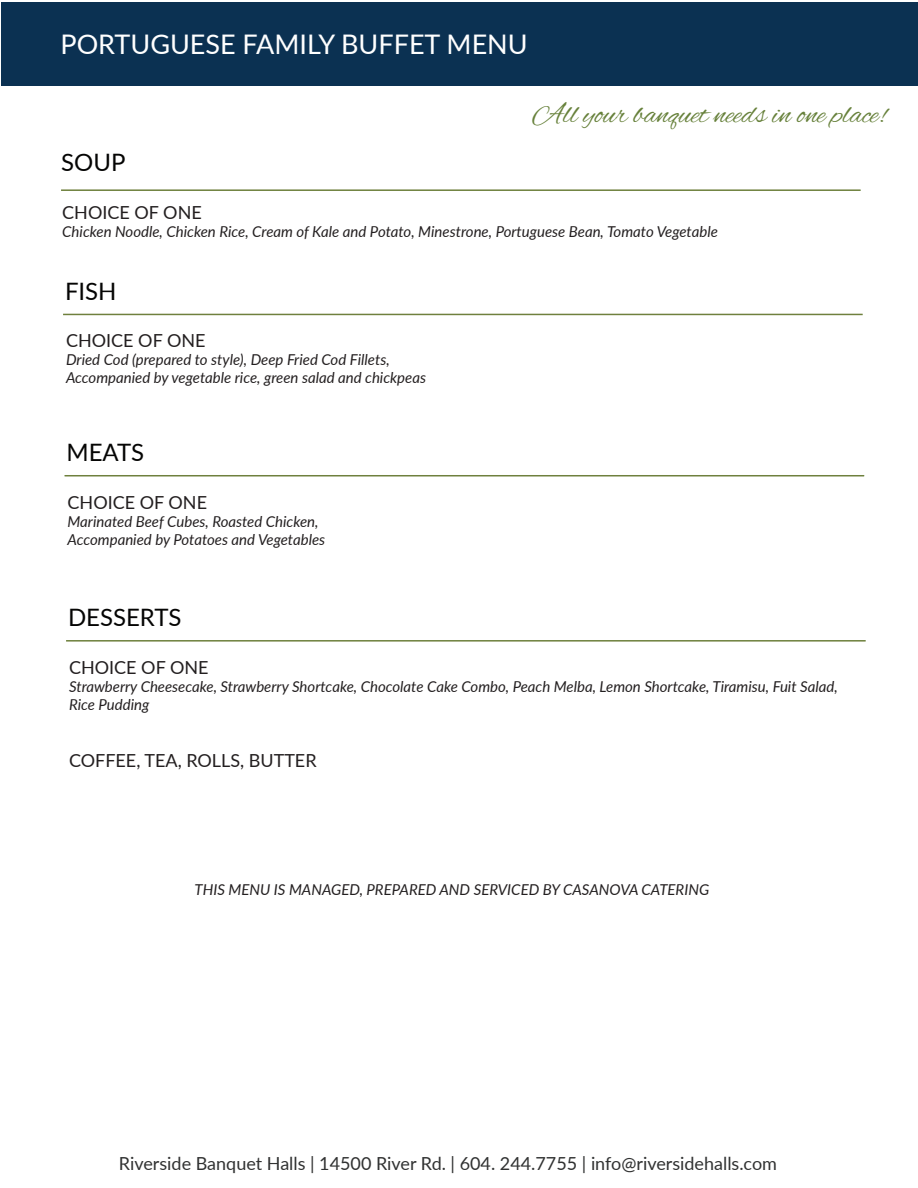
<style>
.page{position:relative;width:918px;height:1188px;background:#fff}
.page>*{position:absolute;margin:0;border:0;box-sizing:border-box;transform-origin:0 0}
.t1{font:30px "Alex Brush";color:#67813b}
.t2{font:27px "Lato";color:#fff}
.t3{font:24px "Lato";color:#050504}
.t4{font:18px "Lato";color:#313232}
.t5{font:18px "Lato";color:#231f20}
.t6{font:italic 15px/18px "Lato";color:#231f20}
</style>
<div class="page">
<div style="left:2px;top:2px;width:916px;height:84px;background:#0b3152"></div>
<hr style="left:61px;top:189px;width:800px;height:2px;background:#6f803d">
<hr style="left:63px;top:314px;width:800px;height:1px;background:#6f803d">
<hr style="left:65px;top:475px;width:799px;height:1px;background:#6f803d">
<hr style="left:66px;top:640px;width:800px;height:1px;background:#6f803d">
<h2 class="t2" style="left:60px;top:25px;width:469px">PORTUGUESE FAMILY BUFFET MENU</h2>
<h2 class="t2" style="left:30px;top:26px;width:542px">INDIAN WEDDING FUSION BUFFET MENU</h2>
<h1 class="t1" style="left:532px;top:98px;width:355px">All your banquet needs in one place!</h1>
<h3 class="t3" style="left:61px;top:145px;width:66px">SOUP</h3>
<p class="t5" style="left:62px;top:199px;width:141px">CHOICE OF ONE</p>
<p class="t6" style="left:62px;top:222px;width:657px">Chicken Noodle, Chicken Rice, Cream of Kale and Potato, Minestrone, Portuguese Bean, Tomato Vegetable</p>
<h3 class="t3" style="left:65px;top:274px;width:53px">FISH</h3>
<p class="t5" style="left:66px;top:328px;width:141px">CHOICE OF ONE</p>
<p class="t6" style="left:66px;top:350px;width:362px">Dried Cod (prepared to style), Deep Fried Cod Fillets,<br>Accompanied by vegetable rice, green salad and chickpeas</p>
<h3 class="t3" style="left:67px;top:435px;width:79px">MEATS</h3>
<p class="t5" style="left:68px;top:489px;width:141px">CHOICE OF ONE</p>
<p class="t6" style="left:68px;top:512px;width:259px">Marinated Beef Cubes, Roasted Chicken,<br>Accompanied by Potatoes and Vegetables</p>
<h3 class="t3" style="left:68px;top:600px;width:115px">DESSERTS</h3>
<p class="t5" style="left:69px;top:654px;width:141px">CHOICE OF ONE</p>
<p class="t6" style="left:69px;top:677px;width:770px">Strawberry Cheesecake, Strawberry Shortcake, Chocolate Cake Combo, Peach Melba, Lemon Shortcake, Tiramisu, Fuit Salad,<br>Rice Pudding</p>
<p class="t5" style="left:69px;top:748px;width:249px">COFFEE, TEA, ROLLS, BUTTER</p>
<p class="t6" style="left:195px;top:880px;width:516px">THIS MENU IS MANAGED, PREPARED AND SERVICED BY CASANOVA CATERING</p>
<p class="t4" style="left:119px;top:1150px;width:660px">Riverside Banquet Halls | 14500 River Rd. | 604. 244.7755 | info@riversidehalls.com</p>
</div>
